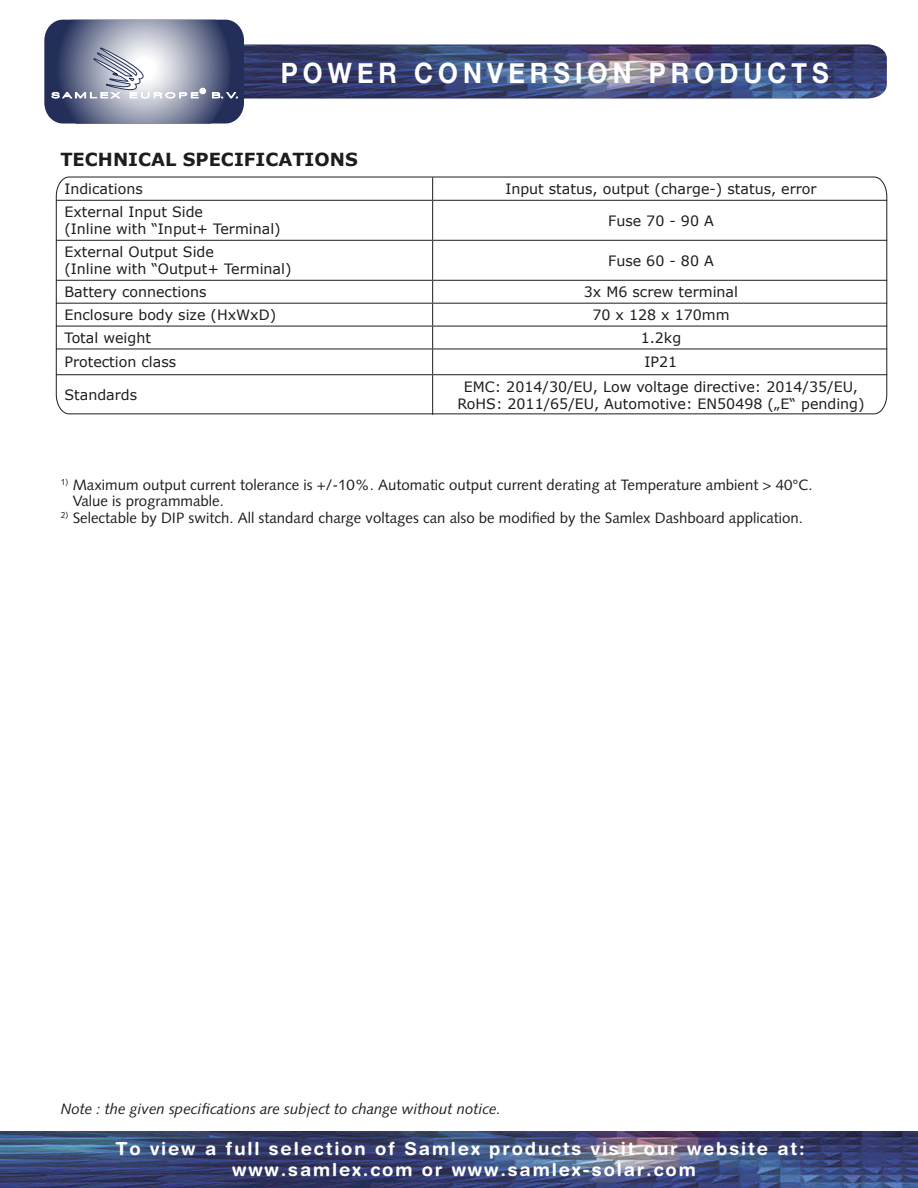
<style>
.page{position:relative;width:918px;height:1188px;background:#fff}
.page>*{position:absolute;margin:0;border:0;box-sizing:border-box;transform-origin:0 0}
.t1{font:700 28.05px "Helvetica Neue";letter-spacing:.2em;color:#fff;scale:.91 1}
.t2{font:700 18px/21.6px "Helvetica Rounded LT Std";letter-spacing:.1em;color:#fff;text-align:center}
.t3{font:700 18px "Verdana";color:#1d1d1b}
.t4{font:15px/16.5px "Syntax";color:#1d1d1b}
.t5{font:italic 15px "Syntax";color:#1d1d1b}
.t6{font:14.25px/17.1px "Verdana";color:#1d1d1b}
</style>
<div class="page">
<img style="left:244px;top:44px;width:643px;height:55px">
<img style="left:0;top:1132px;width:918px;height:56px">
<svg style="left:44px;top:20px;width:200px;height:104px;background:#8289a1"></svg>
<svg style="left:56px;top:176px;width:832px;height:239px"></svg>
<svg style="left:432px;top:177px;width:1px;height:23px"></svg>
<hr style="left:56px;top:200px;width:377px;height:1px;background:#1d1d1b">
<hr style="left:433px;top:200px;width:454px;height:1px;background:#1d1d1b">
<hr style="left:432px;top:201px;width:1px;height:39px;background:#1d1d1b">
<hr style="left:56px;top:240px;width:377px;height:1px;background:#1d1d1b">
<hr style="left:433px;top:240px;width:454px;height:1px;background:#1d1d1b">
<hr style="left:432px;top:241px;width:1px;height:39px;background:#1d1d1b">
<hr style="left:56px;top:280px;width:377px;height:1px;background:#1d1d1b">
<hr style="left:433px;top:280px;width:454px;height:1px;background:#1d1d1b">
<hr style="left:56px;top:303px;width:377px;height:1px;background:#1d1d1b">
<hr style="left:433px;top:303px;width:454px;height:1px;background:#1d1d1b">
<hr style="left:56px;top:326px;width:377px;height:1px;background:#1d1d1b">
<hr style="left:433px;top:326px;width:454px;height:1px;background:#1d1d1b">
<hr style="left:56px;top:349px;width:377px;height:1px;background:#1d1d1b">
<hr style="left:433px;top:349px;width:454px;height:1px;background:#1d1d1b">
<svg style="left:432px;top:281px;width:1px;height:93px"></svg>
<hr style="left:56px;top:374px;width:377px;height:1px;background:#1d1d1b">
<hr style="left:433px;top:374px;width:454px;height:1px;background:#1d1d1b">
<hr style="left:432px;top:375px;width:1px;height:40px;background:#1d1d1b">
<h1 class="t1" style="left:281px;top:51px;width:603px">POWER CONVERSION PRODUCTS</h1>
<p class="t3" style="left:60px;top:148px;width:299px">TECHNICAL SPECIFICATIONS</p>
<p class="t6" style="left:64px;top:181px;width:80px">Indications</p>
<p class="t6" style="left:505px;top:181px;width:313px">Input status, output (charge-) status, error</p>
<p class="t6" style="left:64px;top:204px;width:218px">External Input Side<br>(Inline with “Input+ Terminal)</p>
<p class="t6" style="left:608px;top:212px;width:107px">Fuse 70 - 90 A</p>
<p class="t6" style="left:64px;top:244px;width:229px">External Output Side<br>(Inline with “Output+ Terminal)</p>
<p class="t6" style="left:608px;top:252px;width:107px">Fuse 60 - 80 A</p>
<p class="t6" style="left:64px;top:284px;width:144px">Battery connections</p>
<p class="t6" style="left:584px;top:284px;width:156px">3x M6 screw terminal</p>
<p class="t6" style="left:64px;top:307px;width:213px">Enclosure body size (HxWxD)</p>
<p class="t6" style="left:592px;top:307px;width:139px">70 x 128 x 170mm</p>
<p class="t6" style="left:64px;top:329px;width:88px">Total weight</p>
<p class="t6" style="left:641px;top:329px;width:42px">1.2kg</p>
<p class="t6" style="left:64px;top:354px;width:113px">Protection class</p>
<p class="t6" style="left:645px;top:354px;width:34px">IP21</p>
<p class="t6" style="left:64px;top:387px;width:74px">Standards</p>
<p class="t6" style="left:457px;top:378px;width:409px;text-align:center">EMC: 2014/30/EU, Low voltage directive: 2014/35/EU,<br>RoHS: 2011/65/EU, Automotive: EN50498 („E“ pending)</p>
<p class="t4" style="left:73px;top:477px;width:741px;text-indent:-12px"><sup>1)</sup> Maximum output current tolerance is +/-10%. Automatic output current derating at Temperature ambient &gt; 40°C.<br>Value is programmable.</p>
<p class="t4" style="left:61px;top:510px;width:744px"><sup>2)</sup> Selectable by DIP switch. All standard charge voltages can also be modified by the Samlex Dashboard application.</p>
<p class="t5" style="left:61px;top:1100px;width:442px">Note : the given specifications are subject to change without notice.</p>
<p class="t2" style="left:115px;top:1137px;width:691px">To view a full selection of Samlex products visit our website at: www.samlex.com or www.samlex-solar.com</p>
</div>
